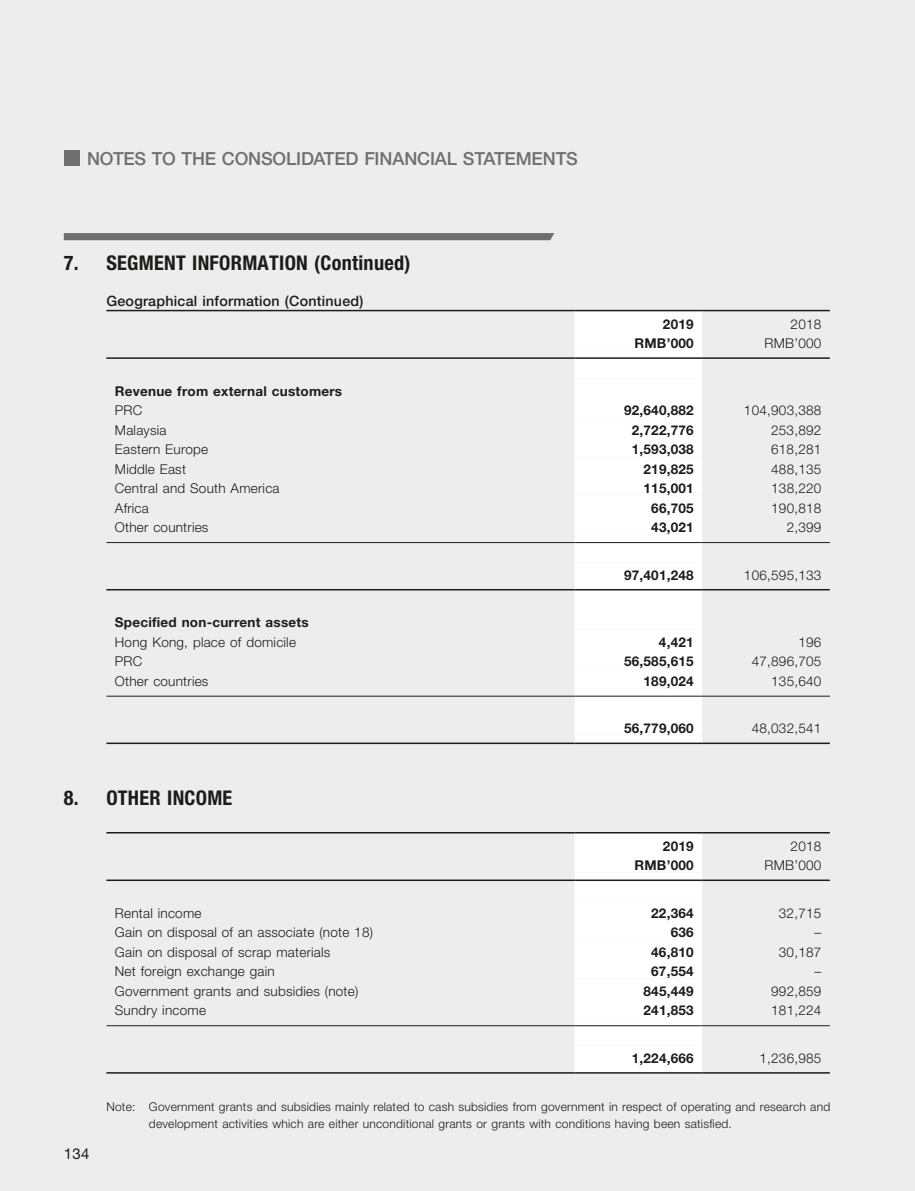
<style>
.page{position:relative;width:915px;height:1191px;background:#fff}
.page>*{position:absolute;margin:0;border:0;box-sizing:border-box;transform-origin:0 0}
.t1{font:700 condensed 20.25px "Helvetica Neue LT Std";letter-spacing:.015em;color:#1c1c1b}
.t2{font:500 18px "Helvetica Neue LT Std";letter-spacing:-.01em;color:#6f6f6f}
.t3{font:15px "Helvetica Neue LT Std";color:#1c1c1b}
.t4{font:500 14.25px "Helvetica Neue LT Std";letter-spacing:.015em;color:#1c1c1b}
.t5{font:300 13.5px "Helvetica Neue LT Std";letter-spacing:.015em;color:#1c1c1b}
.t6{font:700 13.5px "Helvetica Neue LT Std";letter-spacing:.015em;color:#1c1c1b}
.t7{font:300 12px/16.5px "Helvetica Neue LT Std";letter-spacing:.015em;color:#1c1c1b}
</style>
<div class="page">
<hr style="left:914px;top:0;width:1px;height:1191px;background:#ededed">
<div style="left:0;top:0;width:914px;height:1191px;background:#ededed"></div>
<svg style="left:64px;top:233px;width:490px;height:7px;background:#707070"></svg>
<div style="left:64px;top:151px;width:15px;height:15px;background:#6f6f6f"></div>
<div style="left:574px;top:311px;width:128px;height:431px;background:#fff"></div>
<div style="left:574px;top:331px;width:128px;height:404px;background:#fff"></div>
<hr style="left:106px;top:310px;width:468px;height:1px;background:#1c1c1b">
<hr style="left:574px;top:310px;width:128px;height:1px;background:#1c1c1b">
<hr style="left:702px;top:310px;width:127px;height:1px;background:#1c1c1b">
<hr style="left:106px;top:357px;width:468px;height:2px;background:#1c1c1b">
<hr style="left:574px;top:357px;width:128px;height:2px;background:#1c1c1b">
<hr style="left:702px;top:357px;width:127px;height:2px;background:#1c1c1b">
<hr style="left:106px;top:542px;width:468px;height:1px;background:#1c1c1b">
<hr style="left:574px;top:542px;width:128px;height:1px;background:#1c1c1b">
<hr style="left:702px;top:542px;width:127px;height:1px;background:#1c1c1b">
<hr style="left:106px;top:589px;width:468px;height:1px;background:#1c1c1b">
<hr style="left:574px;top:589px;width:128px;height:1px;background:#1c1c1b">
<hr style="left:702px;top:589px;width:127px;height:1px;background:#1c1c1b">
<hr style="left:106px;top:696px;width:468px;height:1px;background:#1c1c1b">
<hr style="left:574px;top:696px;width:128px;height:1px;background:#1c1c1b">
<hr style="left:702px;top:696px;width:127px;height:1px;background:#1c1c1b">
<hr style="left:106px;top:742px;width:468px;height:2px;background:#1c1c1b">
<hr style="left:574px;top:742px;width:128px;height:2px;background:#1c1c1b">
<hr style="left:702px;top:742px;width:127px;height:2px;background:#1c1c1b">
<div style="left:574px;top:833px;width:128px;height:239px;background:#fff"></div>
<hr style="left:106px;top:832px;width:468px;height:1px;background:#1c1c1b">
<hr style="left:574px;top:832px;width:128px;height:1px;background:#1c1c1b">
<hr style="left:702px;top:832px;width:127px;height:1px;background:#1c1c1b">
<hr style="left:106px;top:879px;width:468px;height:2px;background:#1c1c1b">
<hr style="left:574px;top:879px;width:128px;height:2px;background:#1c1c1b">
<hr style="left:702px;top:879px;width:127px;height:2px;background:#1c1c1b">
<hr style="left:106px;top:1025px;width:468px;height:1px;background:#1c1c1b">
<hr style="left:574px;top:1025px;width:128px;height:1px;background:#1c1c1b">
<hr style="left:702px;top:1025px;width:127px;height:1px;background:#1c1c1b">
<hr style="left:106px;top:1072px;width:468px;height:1px;background:#1c1c1b">
<hr style="left:574px;top:1072px;width:128px;height:1px;background:#1c1c1b">
<hr style="left:702px;top:1072px;width:127px;height:1px;background:#1c1c1b">
<h2 class="t2" style="left:87px;top:148px;width:492px">NOTES TO THE CONSOLIDATED FINANCIAL STATEMENTS</h2>
<h1 class="t1" style="left:64px;top:250px;width:348px">7. SEGMENT INFORMATION (Continued)</h1>
<p class="t4" style="left:106px;top:292px;width:258px">Geographical information (Continued)</p>
<p class="t6" style="left:662px;top:315px;width:32px">2019</p>
<p class="t5" style="left:790px;top:315px;width:32px">2018</p>
<p class="t6" style="left:634px;top:335px;width:61px">RMB’000</p>
<p class="t5" style="left:764px;top:335px;width:58px">RMB’000</p>
<p class="t6" style="left:115px;top:382px;width:229px">Revenue from external customers</p>
<p class="t5" style="left:115px;top:402px;width:29px">PRC</p>
<p class="t6" style="left:623px;top:402px;width:71px">92,640,882</p>
<p class="t5" style="left:743px;top:402px;width:79px">104,903,388</p>
<p class="t5" style="left:115px;top:421px;width:53px">Malaysia</p>
<p class="t6" style="left:631px;top:421px;width:63px">2,722,776</p>
<p class="t5" style="left:770px;top:421px;width:52px">253,892</p>
<p class="t5" style="left:115px;top:441px;width:95px">Eastern Europe</p>
<p class="t6" style="left:631px;top:441px;width:63px">1,593,038</p>
<p class="t5" style="left:770px;top:441px;width:52px">618,281</p>
<p class="t5" style="left:115px;top:460px;width:73px">Middle East</p>
<p class="t6" style="left:643px;top:460px;width:52px">219,825</p>
<p class="t5" style="left:770px;top:460px;width:52px">488,135</p>
<p class="t5" style="left:115px;top:480px;width:166px">Central and South America</p>
<p class="t6" style="left:643px;top:480px;width:52px">115,001</p>
<p class="t5" style="left:771px;top:480px;width:52px">138,220</p>
<p class="t5" style="left:115px;top:499px;width:35px">Africa</p>
<p class="t6" style="left:651px;top:499px;width:44px">66,705</p>
<p class="t5" style="left:771px;top:499px;width:52px">190,818</p>
<p class="t5" style="left:115px;top:519px;width:95px">Other countries</p>
<p class="t6" style="left:651px;top:519px;width:44px">43,021</p>
<p class="t5" style="left:786px;top:519px;width:36px">2,399</p>
<p class="t6" style="left:623px;top:566px;width:71px">97,401,248</p>
<p class="t5" style="left:743px;top:566px;width:79px">106,595,133</p>
<p class="t6" style="left:115px;top:614px;width:195px">Specified non-current assets</p>
<p class="t5" style="left:115px;top:633px;width:182px">Hong Kong, place of domicile</p>
<p class="t6" style="left:658px;top:633px;width:36px">4,421</p>
<p class="t5" style="left:798px;top:633px;width:24px">196</p>
<p class="t5" style="left:115px;top:653px;width:29px">PRC</p>
<p class="t6" style="left:623px;top:653px;width:71px">56,585,615</p>
<p class="t5" style="left:751px;top:653px;width:71px">47,896,705</p>
<p class="t5" style="left:115px;top:672px;width:95px">Other countries</p>
<p class="t6" style="left:643px;top:672px;width:52px">189,024</p>
<p class="t5" style="left:771px;top:672px;width:52px">135,640</p>
<p class="t6" style="left:623px;top:720px;width:71px">56,779,060</p>
<p class="t5" style="left:751px;top:720px;width:71px">48,032,541</p>
<h1 class="t1" style="left:64px;top:785px;width:170px">8. OTHER INCOME</h1>
<p class="t6" style="left:662px;top:837px;width:32px">2019</p>
<p class="t5" style="left:790px;top:837px;width:32px">2018</p>
<p class="t6" style="left:634px;top:857px;width:61px">RMB’000</p>
<p class="t5" style="left:764px;top:857px;width:58px">RMB’000</p>
<p class="t3" style="left:64px;top:1145px;width:27px">134</p>
<p class="t5" style="left:115px;top:904px;width:88px">Rental income</p>
<p class="t6" style="left:651px;top:904px;width:44px">22,364</p>
<p class="t5" style="left:778px;top:904px;width:44px">32,715</p>
<p class="t5" style="left:115px;top:924px;width:259px">Gain on disposal of an associate (note 18)</p>
<p class="t6" style="left:670px;top:924px;width:24px">636</p>
<p class="t5" style="left:814px;top:924px;width:8px">–</p>
<p class="t5" style="left:115px;top:943px;width:217px">Gain on disposal of scrap materials</p>
<p class="t6" style="left:651px;top:943px;width:44px">46,810</p>
<p class="t5" style="left:778px;top:943px;width:44px">30,187</p>
<p class="t5" style="left:115px;top:963px;width:161px">Net foreign exchange gain</p>
<p class="t6" style="left:651px;top:963px;width:44px">67,554</p>
<p class="t5" style="left:814px;top:963px;width:8px">–</p>
<p class="t5" style="left:115px;top:982px;width:245px">Government grants and subsidies (note)</p>
<p class="t6" style="left:643px;top:982px;width:52px">845,449</p>
<p class="t5" style="left:770px;top:982px;width:52px">992,859</p>
<p class="t5" style="left:115px;top:1002px;width:93px">Sundry income</p>
<p class="t6" style="left:643px;top:1002px;width:52px">241,853</p>
<p class="t5" style="left:771px;top:1002px;width:52px">181,224</p>
<p class="t6" style="left:631px;top:1049px;width:63px">1,224,666</p>
<p class="t5" style="left:759px;top:1049px;width:63px">1,236,985</p>
<p class="t7" style="left:149px;top:1098px;width:682px;text-indent:-43px">Note: Government grants and subsidies mainly related to cash subsidies from government in respect of operating and research and development activities which are either unconditional grants or grants with conditions having been satisfied.</p>
</div>
